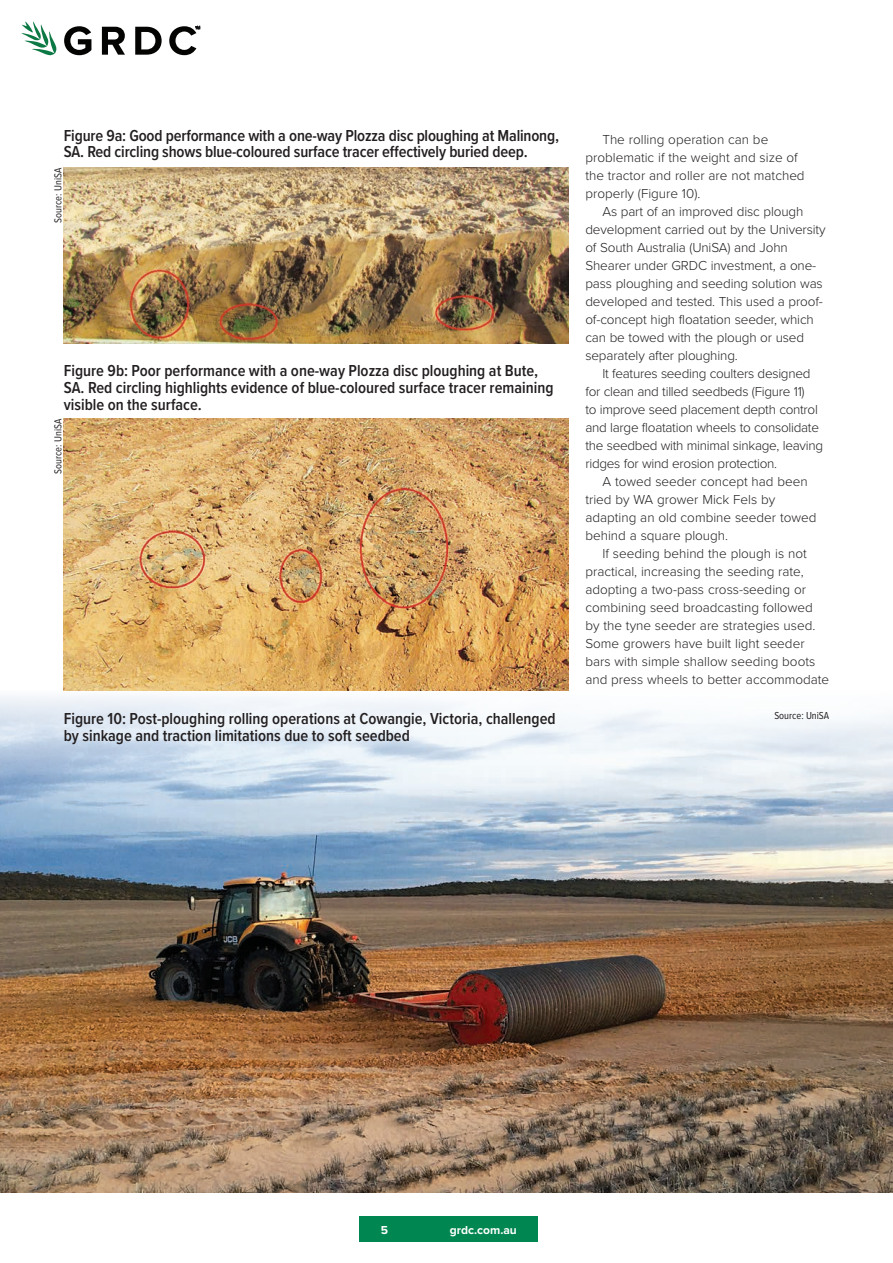
<style>
.page{position:relative;width:893px;height:1263px;background:#fff}
.page>*{position:absolute;margin:0;border:0;box-sizing:border-box;transform-origin:0 0}
._11_Table_head{font:600 16.5px/17px "Proxima Nova Cond";color:#231f20}
._003_Body{font:300 13.5px/18px "Proxima Nova";letter-spacing:-.01em;color:#231f20}
.t1{font:700 12px "Proxima Nova";color:#fff}
._009_Credit{font:10.5px "Proxima Nova Cond";color:#231f20}
</style>
<div class="page">
<div style="left:360px;top:1216px;width:178px;height:26px;background:#008751"></div>
<svg style="left:21px;top:21px;width:36px;height:34px"></svg>
<svg style="left:64px;top:26px;width:27px;height:29px"></svg>
<svg style="left:102px;top:27px;width:23px;height:28px"></svg>
<svg style="left:135px;top:27px;width:27px;height:28px"></svg>
<svg style="left:169px;top:26px;width:31px;height:29px"></svg>
<img style="left:0;top:690px;width:893px;height:502px">
<img style="left:64px;top:168px;width:504px;height:175px">
<img style="left:64px;top:419px;width:504px;height:271px">
<p class="_11_Table_head" style="left:64px;top:126px;width:497px">Figure 9a: Good performance with a one-way Plozza disc ploughing at Malinong,<br>SA. Red circling shows blue-coloured surface tracer effectively buried deep.</p>
<p class="_009_Credit" style="left:50px;top:223px;width:56px;rotate:-90deg">Source: UniSA</p>
<p class="_11_Table_head" style="left:64px;top:362px;width:491px">Figure 9b: Poor performance with a one-way Plozza disc ploughing at Bute,<br>SA. Red circling highlights evidence of blue-coloured surface tracer remaining visible on the surface.</p>
<p class="_009_Credit" style="left:50px;top:474px;width:56px;rotate:-90deg">Source: UniSA</p>
<p class="_11_Table_head" style="left:64px;top:709px;width:493px">Figure 10: Post-ploughing rolling operations at Cowangie, Victoria, challenged by sinkage and traction limitations due to soft seedbed</p>
<p class="_003_Body" style="left:585px;top:130px;width:221px;text-indent:17px">The rolling operation can be problematic if the weight and size of the tractor and roller are not matched properly (Figure 10).</p>
<p class="_003_Body" style="left:585px;top:202px;width:242px;text-indent:17px">As part of an improved disc plough development carried out by the University of South Australia (UniSA) and John Shearer under GRDC investment, a one&shy;pass ploughing and seeding solution was developed and tested. This used a proof&shy;of-concept high floatation seeder, which can be towed with the plough or used separately after ploughing.</p>
<p class="_003_Body" style="left:585px;top:364px;width:239px;text-indent:17px">It features seeding coulters designed for clean and tilled seedbeds (Figure 11)<br>to improve seed placement depth control and large floatation wheels to consolidate the seedbed with minimal sinkage, leaving ridges for wind erosion protection.</p>
<p class="_003_Body" style="left:585px;top:472px;width:233px;text-indent:17px">A towed seeder concept had been tried by WA grower Mick Fels by adapting an old combine seeder towed behind a square plough.</p>
<p class="_003_Body" style="left:585px;top:544px;width:245px;text-indent:17px">If seeding behind the plough is not practical, increasing the seeding rate, adopting a two-pass cross-seeding or combining seed broadcasting followed by the tyne seeder are strategies used.<br>Some growers have built light seeder bars with simple shallow seeding boots and press wheels to better accommodate</p>
<p class="_009_Credit" style="left:774px;top:708px;width:56px">Source: UniSA</p>
<p class="t1" style="left:381px;top:1221px;width:9px">5</p>
<p class="t1" style="left:450px;top:1221px;width:69px">grdc.com.au</p>
</div>
